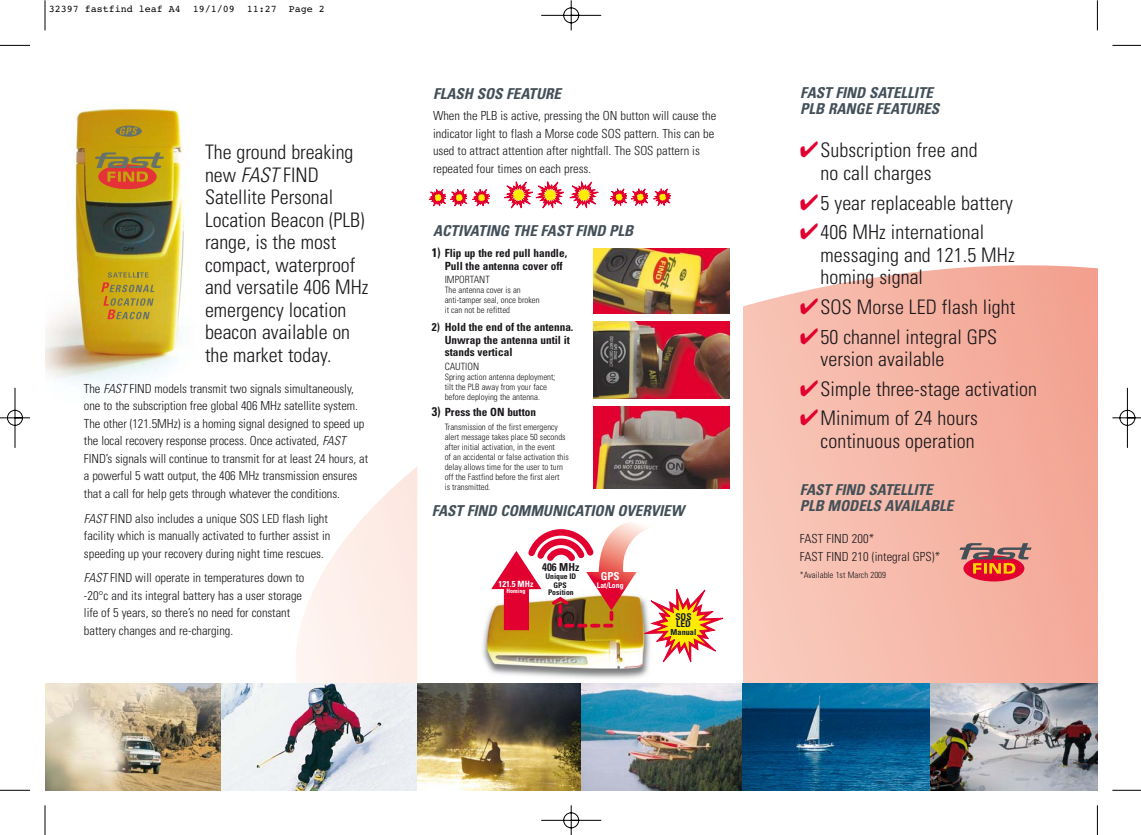
<style>
.page{position:relative;width:1141px;height:835px;background:#fff}
.page>*{position:absolute;margin:0;border:0;box-sizing:border-box;transform-origin:0 0}
.t1{font:300 condensed 20px/22.5px "Univers";letter-spacing:.005em;color:#1a171b}
.t2{font:italic 700 condensed 15px/16.2px "Univers";color:#435058}
.t3{font:300 condensed 12.5px/17.5px "Univers";color:#1a171b}
.t4{font:700 condensed 11.25px/12.5px "Univers";color:#1a171b}
.t5{font:700 condensed 11px "Univers";color:#1a171b}
.t6{font:700 condensed 11px "Univers";color:#fff}
.t7{font:10px "Courier";color:#000}
.t8{font:300 condensed 10px "Univers";color:#1a171b}
.t9{font:700 condensed 9.38px/7.5px "Univers";color:#141d39}
.t10{font:300 condensed 8.75px/10px "Univers";color:#1a171b}
.t11{font:700 condensed 8.62px "Univers";color:#fff}
.t12{font:700 condensed 8.25px "Univers";color:#141d39}
.t13{font:700 condensed 7.75px/8.6px "Univers";color:#1a171b;text-align:center}
.t14{font:700 condensed 7.75px "Univers";color:#fff}
.t15{font:700 condensed 6px "Univers";color:#fff}
.s1{font-style:italic}
.s2{font-size:12.5px}
.s3{color:#e20030}
</style>
<div class="page">
<img style="left:0;top:0;width:1141px;height:834px">
<p class="t7" style="left:49px;top:5px;width:278px">32397 fastfind leaf A4 19/1/09 11:27 Page 2</p>
<h1 class="t1" style="left:205px;top:143px;width:165px">The ground breaking new <span class="s1">FAST</span>FIND<br>Satellite Personal<br>Location Beacon (PLB) range, is the most compact, waterproof and versatile 406 MHz emergency location beacon available on the market today.</h1>
<p class="t3" style="left:84px;top:380px;width:286px">The <span class="s1">FAST</span>FIND models transmit two signals simultaneously, one to the subscription free global 406 MHz satellite system.<br>The other (121.5MHz) is a homing signal designed to speed up the local recovery response process. Once activated, <span class="s1">FAST </span>FIND’s signals will continue to transmit for at least 24 hours, at a powerful 5 watt output, the 406 MHz transmission ensures that a call for help gets through whatever the conditions.</p>
<p class="t3" style="left:84px;top:510px;width:248px"><span class="s1">FAST</span>FIND also includes a unique SOS LED flash light facility which is manually activated to further assist in speeding up your recovery during night time rescues.</p>
<p class="t3" style="left:84px;top:570px;width:222px"><span class="s1">FAST</span>FIND will operate in temperatures down to -20°c and its integral battery has a user storage life of 5 years, so there’s no need for constant battery changes and re-charging.</p>
<p class="t2" style="left:433px;top:87px;width:133px">FLASH SOS FEATURE</p>
<p class="t3" style="left:433px;top:108px;width:285px">When the PLB is active, pressing the ON button will cause the indicator light to flash a Morse code SOS pattern. This can be used to attract attention after nightfall. The SOS pattern is repeated four times on each press.</p>
<p class="t2" style="left:433px;top:224px;width:205px">ACTIVATING THE FAST FIND PLB</p>
<p class="t4" style="left:445px;top:248px;width:124px;text-indent:-13px"><span class="s2">1)</span> Flip up the red pull handle,<br>Pull the antenna cover off</p>
<p class="t8" style="left:445px;top:276px;width:47px">IMPORTANT</p>
<p class="t10" style="left:445px;top:286px;width:96px">The antenna cover is an anti-tamper seal, once broken it can not be refitted</p>
<p class="t4" style="left:445px;top:322px;width:130px;text-indent:-13px">2) Hold the end of the antenna.<br>Unwrap the antenna until it stands vertical</p>
<p class="t8" style="left:445px;top:362px;width:36px">CAUTION</p>
<p class="t10" style="left:445px;top:372px;width:112px">Spring action antenna deployment; tilt the PLB away from your face before deploying the antenna.</p>
<p class="t4" style="left:432px;top:407px;width:106px"><span class="s2">3)</span> Press the ON button</p>
<p class="t10" style="left:445px;top:422px;width:126px">Transmission of the first emergency alert message takes place 50 seconds after initial activation, in the event<br>of an accidental or false activation this delay allows time for the user to turn off the Fastfind before the first alert<br>is transmitted.</p>
<p class="t2" style="left:432px;top:504px;width:254px">FAST FIND COMMUNICATION OVERVIEW</p>
<p class="t11" style="left:499px;top:581px;width:36px">121.5 MHz</p>
<p class="t15" style="left:507px;top:588px;width:20px">Homing</p>
<p class="t5" style="left:542px;top:562px;width:39px">406 MHz</p>
<p class="t13" style="left:545px;top:572px;width:32px">Unique ID<br>GPS</p>
<p class="t13" style="left:548px;top:588px;width:27px">Position</p>
<p class="t6" style="left:601px;top:571px;width:20px">GPS</p>
<p class="t14" style="left:597px;top:581px;width:28px">Lat/Long</p>
<p class="t9" style="left:675px;top:613px;width:18px">SOS<br>LED</p>
<p class="t12" style="left:671px;top:628px;width:27px">Manual</p>
<p class="t2" style="left:800px;top:86px;width:143px">FAST FIND SATELLITE<br>PLB RANGE FEATURES</p>
<h1 class="t1" style="left:821px;top:141px;width:158px;text-indent:-21px"><span class="s3">✔</span>Subscription free and no call charges</h1>
<h1 class="t1" style="left:800px;top:193px;width:215px"><span class="s3">✔</span>5 year replaceable battery</h1>
<h1 class="t1" style="left:821px;top:223px;width:196px;text-indent:-21px"><span class="s3">✔</span>406 MHz international messaging and 121.5 MHz homing signal</h1>
<h1 class="t1" style="left:800px;top:297px;width:217px"><span class="s3">✔</span>SOS Morse LED flash light</h1>
<h1 class="t1" style="left:821px;top:327px;width:178px;text-indent:-21px"><span class="s3">✔</span>50 channel integral GPS version available</h1>
<h1 class="t1" style="left:800px;top:379px;width:239px"><span class="s3">✔</span>Simple three-stage activation</h1>
<h1 class="t1" style="left:800px;top:409px;width:180px;text-align:right"><span class="s3">✔</span>Minimum of 24 hours continuous operation</h1>
<p class="t2" style="left:800px;top:483px;width:158px">FAST FIND SATELLITE<br>PLB MODELS AVAILABLE</p>
<p class="t3" style="left:800px;top:531px;width:142px">FAST FIND 200*<br>FAST FIND 210 (integral GPS)*</p>
<p class="t10" style="left:800px;top:570px;width:88px">*Available 1st March 2009</p>
</div>
